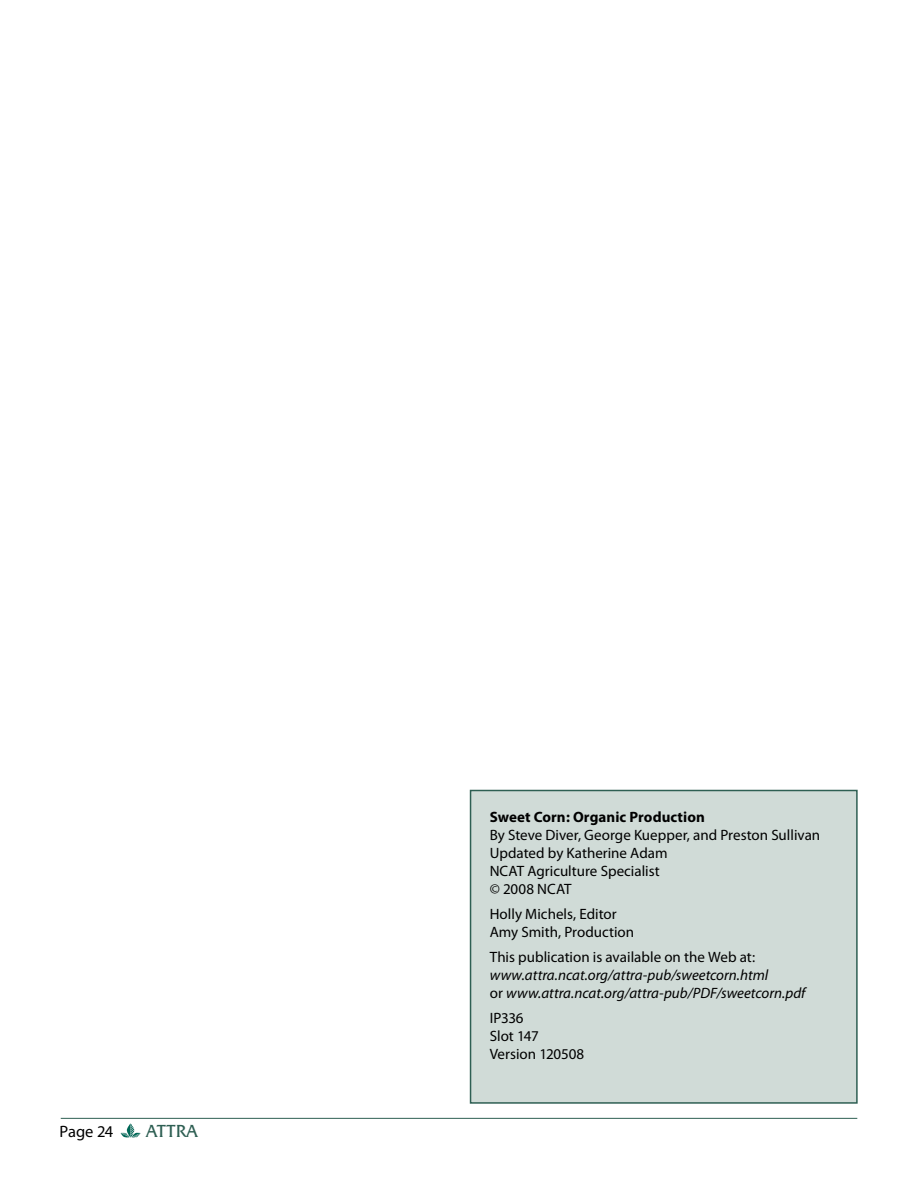
<style>
.page{position:relative;width:918px;height:1188px;background:#fff}
.page>*{position:absolute;margin:0;border:0;box-sizing:border-box;transform-origin:0 0}
.t1{font:18px "Friz Quadrata IT Cby BT";letter-spacing:-.01em;color:#2e5f53}
.t2{font:16.5px "Myriad Pro";letter-spacing:-.005em;color:#000}
.t3{font:15px/18px "Myriad Pro";color:#000}
.t4{font:italic 15px/18px "Myriad Pro";color:#000}
.t5{font:700 15px "Myriad Pro";letter-spacing:.005em;color:#000}
.s1{font-style:normal}
</style>
<div class="page">
<div style="left:471px;top:790px;width:386px;height:313px;background:#d0dbd7"></div>
<div style="left:470px;top:790px;width:388px;height:314px;border:2px solid #2e5f53"></div>
<hr style="left:61px;top:1118px;width:796px;height:1px;background:#2e5f53">
<svg style="left:121px;top:1124px;width:20px;height:14px"></svg>
<p class="t2" style="left:60px;top:1126px;width:55px">Page 24</p>
<p class="t1" style="left:146px;top:1120px;width:53px">ATTRA</p>
<p class="t5" style="left:490px;top:812px;width:217px">Sweet Corn: Organic Production</p>
<p class="t3" style="left:490px;top:828px;width:332px">By Steve Diver, George Kuepper, and Preston Sullivan<br>Updated by Katherine Adam<br>NCAT Agriculture Specialist<br>© 2008 NCAT</p>
<p class="t3" style="left:490px;top:907px;width:146px">Holly Michels, Editor<br>Amy Smith, Production</p>
<p class="t3" style="left:490px;top:949px;width:267px">This publication is available on the Web at:</p>
<p class="t4" style="left:490px;top:967px;width:317px">www.attra.ncat.org/attra-pub/sweetcorn.html<br><span class="s1">or</span> www.attra.ncat.org/attra-pub/PDF/sweetcorn.pdf</p>
<p class="t3" style="left:490px;top:1010px;width:96px">IP336<br>Slot 147<br>Version 120508</p>
</div>
